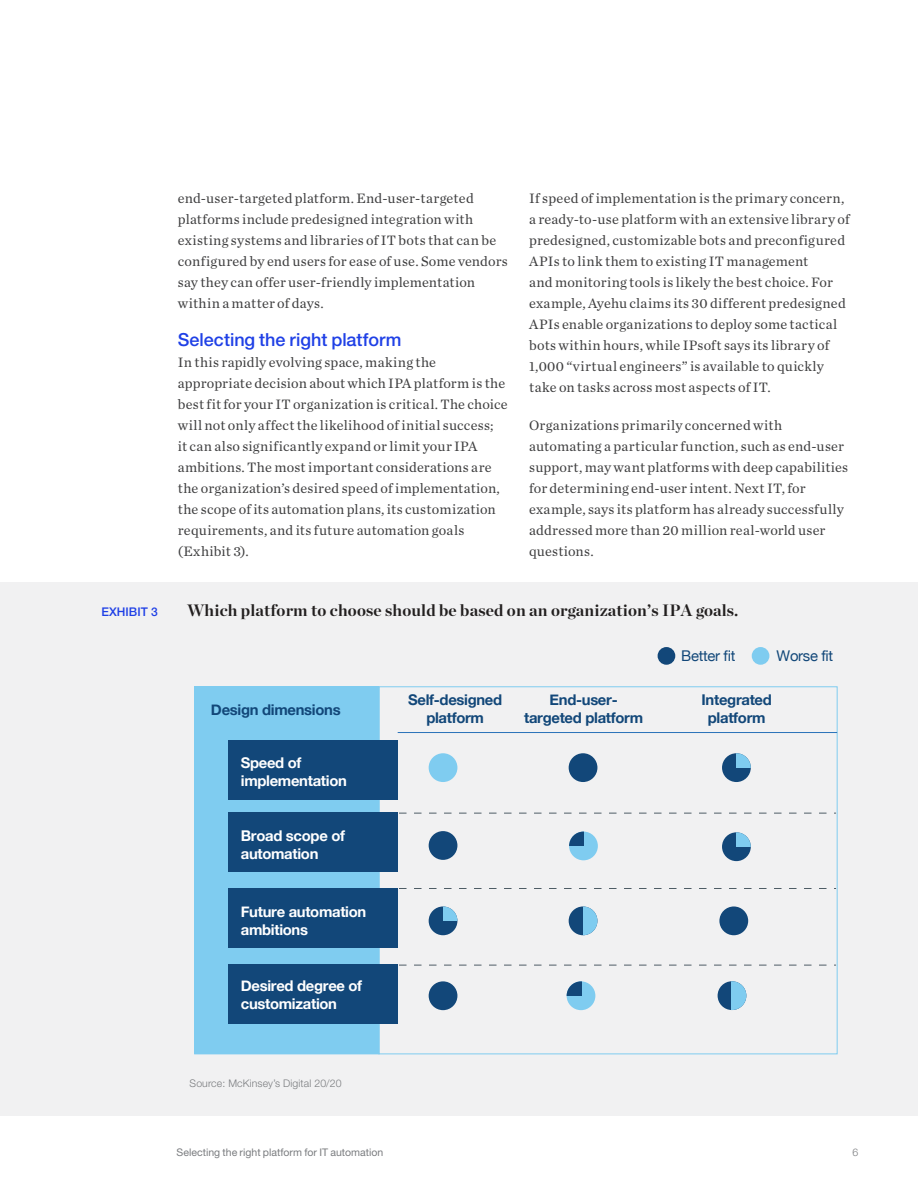
<style>
.page{position:relative;width:918px;height:1188px;background:#fff}
.page>*{position:absolute;margin:0;border:0;box-sizing:border-box;transform-origin:0 0}
.Heading___Level_1{font:500 18px "Helvetica Neue LT Std";color:#1f40e6}
.t1{font:700 16.5px "Chronicle Display";letter-spacing:.01em;color:#221f1f}
.t2{font:700 14.85px/17.9px "Helvetica Neue";letter-spacing:-.02em;color:#fff}
.t3{font:700 14.85px/17.9px "Helvetica Neue";letter-spacing:-.02em;color:#124779;text-align:center}
.t4{font:14.85px "Helvetica Neue";letter-spacing:-.02em;color:#124779}
.Body_Copy{font:14.25px/21px "Chronicle Text G1";letter-spacing:.015em;color:#3e3e3f}
.t5{font:500 12px "Helvetica Neue LT Std";color:#1f40e6}
.Folio{font:10.5px "Helvetica Neue LT Std";color:#7a7c7f}
.t6{font:300 10.5px "Helvetica Neue LT Std";letter-spacing:.01em;color:#7a7c7f}
</style>
<div class="page">
<div style="left:0;top:582px;width:918px;height:534px;background:#f1f1f2"></div>
<div style="left:195px;top:687px;width:184px;height:367px;background:#7fccf0"></div>
<div style="left:194px;top:686px;width:185px;height:368px;border:1px solid #7fccf0"></div>
<div style="left:228px;top:740px;width:170px;height:60px;background:#124779"></div>
<div style="left:228px;top:812px;width:170px;height:59px;background:#124779"></div>
<div style="left:228px;top:889px;width:170px;height:59px;background:#124779"></div>
<div style="left:228px;top:964px;width:170px;height:59px;background:#124779"></div>
<div style="left:429px;top:753px;width:28px;height:29px;background:#7fccf0;border-radius:50%"></div>
<div style="left:429px;top:831px;width:28px;height:29px;background:#124779;border-radius:50%"></div>
<div style="left:752px;top:647px;width:17px;height:18px;background:#7fccf0;border-radius:50%"></div>
<div style="left:658px;top:647px;width:17px;height:18px;background:#124779;border-radius:50%"></div>
<div style="left:429px;top:981px;width:28px;height:29px;background:#124779;border-radius:50%"></div>
<div style="left:429px;top:906px;width:28px;height:29px;background:#124779;border-radius:50%"></div>
<div style="left:569px;top:753px;width:28px;height:29px;background:#124779;border-radius:50%"></div>
<div style="left:719px;top:906px;width:29px;height:29px;background:#124779;border-radius:50%"></div>
<svg style="left:443px;top:906px;width:14px;height:15px"></svg>
<div style="left:722px;top:832px;width:29px;height:29px;background:#124779;border-radius:50%"></div>
<svg style="left:736px;top:832px;width:15px;height:15px"></svg>
<div style="left:722px;top:753px;width:29px;height:29px;background:#124779;border-radius:50%"></div>
<svg style="left:736px;top:753px;width:15px;height:15px"></svg>
<div style="left:569px;top:832px;width:29px;height:28px;background:#7fccf0;border-radius:50%"></div>
<svg style="left:569px;top:832px;width:14px;height:14px"></svg>
<div style="left:567px;top:981px;width:28px;height:29px;background:#7fccf0;border-radius:50%"></div>
<svg style="left:567px;top:981px;width:14px;height:15px"></svg>
<div style="left:569px;top:906px;width:28px;height:29px;background:#124779;border-radius:50%"></div>
<svg style="left:583px;top:906px;width:14px;height:29px"></svg>
<div style="left:718px;top:981px;width:28px;height:29px;background:#124779;border-radius:50%"></div>
<svg style="left:732px;top:981px;width:14px;height:29px"></svg>
<svg style="left:399px;top:813px;width:437px;height:1px"></svg>
<svg style="left:399px;top:888px;width:437px;height:1px"></svg>
<svg style="left:399px;top:965px;width:437px;height:1px"></svg>
<hr style="left:398px;top:732px;width:439px;height:1px;background:#2a73b9">
<p class="Body_Copy" style="left:178px;top:187px;width:332px">end-user-targeted platform. End-user-targeted platforms include predesigned integration with existing systems and libraries of IT bots that can be configured by end users for ease of use. Some vendors say they can offer user-friendly implementation within a matter of days.</p>
<h3 class="Heading___Level_1" style="left:178px;top:329px;width:225px">Selecting the right platform</h3>
<p class="Body_Copy" style="left:178px;top:351px;width:332px">In this rapidly evolving space, making the appropriate decision about which IPA platform is the best fit for your IT organization is critical. The choice will not only affect the likelihood of initial success;<br>it can also significantly expand or limit your IPA ambitions. The most important considerations are the organization’s desired speed of implementation, the scope of its automation plans, its customization requirements, and its future automation goals (Exhibit 3).</p>
<p class="Body_Copy" style="left:529px;top:187px;width:322px">If speed of implementation is the primary concern, a ready-to-use platform with an extensive library of predesigned, customizable bots and preconfigured APIs to link them to existing IT management<br>and monitoring tools is likely the best choice. For example, Ayehu claims its 30 different predesigned APIs enable organizations to deploy some tactical bots within hours, while IPsoft says its library of 1,000 “virtual engineers” is available to quickly take on tasks across most aspects of IT.</p>
<p class="Body_Copy" style="left:529px;top:414px;width:321px">Organizations primarily concerned with automating a particular function, such as end-user support, may want platforms with deep capabilities for determining end-user intent. Next IT, for example, says its platform has already successfully addressed more than 20 million real-world user questions.</p>
<p class="t5" style="left:102px;top:604px;width:58px">EXHIBIT 3</p>
<p class="t1" style="left:187px;top:597px;width:553px">Which platform to choose should be based on an organization’s IPA goals.</p>
<p class="t3" style="left:211px;top:701px;width:131px">Design dimensions</p>
<p class="t3" style="left:408px;top:692px;width:96px">Self-designed platform</p>
<p class="t2" style="left:241px;top:754px;width:108px">Speed of implementation</p>
<p class="t2" style="left:241px;top:828px;width:106px">Broad scope of automation</p>
<p class="t2" style="left:241px;top:903px;width:127px">Future automation ambitions</p>
<p class="t2" style="left:241px;top:978px;width:123px">Desired degree of customization</p>
<p class="t4" style="left:681px;top:645px;width:56px">Better fit</p>
<p class="t4" style="left:777px;top:645px;width:58px">Worse fit</p>
<p class="t3" style="left:524px;top:692px;width:120px">End-user&shy;targeted platform</p>
<p class="t3" style="left:702px;top:692px;width:72px">Integrated platform</p>
<p class="t6" style="left:190px;top:1077px;width:154px">Source: McKinsey’s Digital 20/20</p>
<p class="Folio" style="left:177px;top:1146px;width:208px">Selecting the right platform for IT automation</p>
<p class="t6" style="left:853px;top:1145px;width:7px">6</p>
</div>
